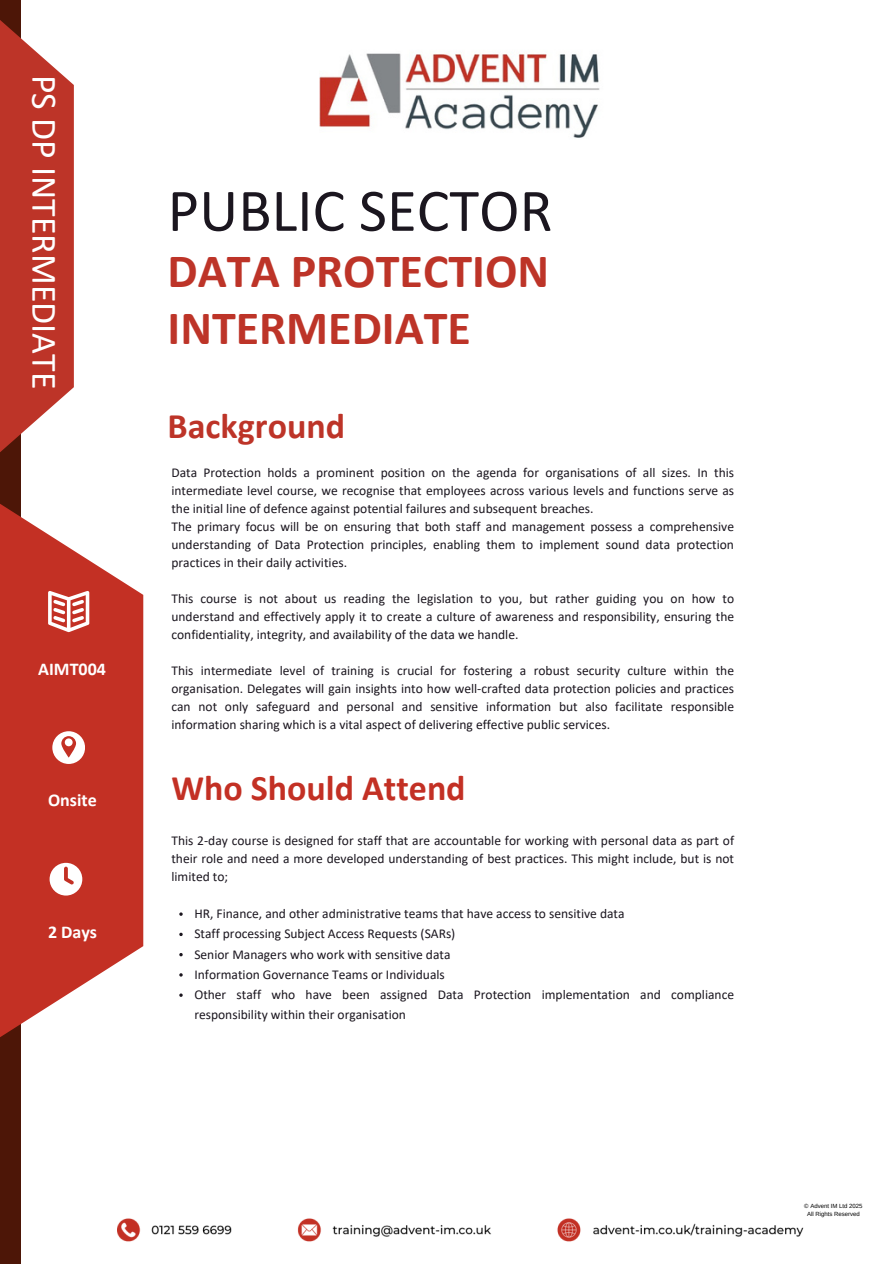
<style>
.page{position:relative;width:894px;height:1264px;background:#fff}
.page>*{position:absolute;margin:0;border:0;box-sizing:border-box;transform-origin:0 0}
.t1{font:61.05px "Calibri";color:#1b161f}
.t2{font:700 48px/57.3px "Calibri";color:#bd3428}
.t3{font:36px "Calibri";color:#fff}
.t4{font:700 36px "Calibri";color:#c33024}
.t5{font:700 36px "Calibri";color:#bd3428}
.t6{font:700 18px "Calibri";color:#fff}
.t7{font:13.5px/18px "Calibri";color:#1b161f;text-align:justify}
.t8{font:6px "Arimo";color:#000}
</style>
<div class="page">
<div style="left:0;top:0;width:21px;height:1263px;background:#4d1607"></div>
<svg style="left:179px;top:932px;width:4px;height:4px"></svg>
<svg style="left:179px;top:953px;width:4px;height:3px"></svg>
<svg style="left:179px;top:973px;width:4px;height:3px"></svg>
<svg style="left:0;top:20px;width:74px;height:309px;fill:#bd3428"></svg>
<svg style="left:0;top:329px;width:143px;height:708px;fill:#c33024"></svg>
<svg style="left:48px;top:591px;width:41px;height:41px"></svg>
<svg style="left:52px;top:731px;width:33px;height:32px"></svg>
<svg style="left:50px;top:862px;width:32px;height:33px"></svg>
<img style="left:118px;top:1218px;width:686px;height:24px">
<img style="left:319px;top:53px;width:281px;height:85px">
<p class="t3" style="left:59px;top:75px;width:316px;rotate:90deg">PS DP INTERMEDIATE</p>
<p class="t6" style="left:38px;top:661px;width:69px">AIMT004</p>
<h4 class="t6" style="left:48px;top:792px;width:50px">Onsite</h4>
<p class="t6" style="left:48px;top:924px;width:51px">2 Days</p>
<h3 class="t1" style="left:167px;top:185px;width:386px">PUBLIC SECTOR</h3>
<h2 class="t2" style="left:167px;top:246px;width:383px">DATA PROTECTION<br>INTERMEDIATE</h2>
<p class="t5" style="left:167px;top:410px;width:179px">Background</p>
<p class="t7" style="left:171px;top:465px;width:564px">Data Protection holds a prominent position on the agenda for organisations of all sizes. In this intermediate level course, we recognise that employees across various levels and functions serve as the initial line of defence against potential failures and subsequent breaches.</p>
<h5 class="t7" style="left:171px;top:519px;width:564px">The primary focus will be on ensuring that both staff and management possess a comprehensive understanding of Data Protection principles, enabling them to implement sound data protection practices in their daily activities.</h5>
<p class="t7" style="left:171px;top:591px;width:564px">This course is not about us reading the legislation to you, but rather guiding you on how to understand and effectively apply it to create a culture of awareness and responsibility, ensuring the confidentiality, integrity, and availability of the data we handle.</p>
<h6 class="t7" style="left:171px;top:663px;width:564px">This intermediate level of training is crucial for fostering a robust security culture within the organisation. Delegates will gain insights into how well-crafted data protection policies and practices can not only safeguard and personal and sensitive information but also facilitate responsible information sharing which is a vital aspect of delivering effective public services.</h6>
<h1 class="t4" style="left:171px;top:773px;width:295px">Who Should Attend</h1>
<p class="t7" style="left:171px;top:832px;width:564px">This 2-day course is designed for staff that are accountable for working with personal data as part of their role and need a more developed understanding of best practices. This might include, but is not limited to;</p>
<h6 class="t7" style="left:194px;top:905px;width:431px">HR, Finance, and other administrative teams that have access to sensitive data</h6>
<h4 class="t7" style="left:194px;top:926px;width:262px">Staff processing Subject Access Requests (SARs)</h4>
<p class="t7" style="left:194px;top:946px;width:257px">Senior Managers who work with sensitive data</p>
<p class="t7" style="left:194px;top:966px;width:252px">Information Governance Teams or Individuals</p>
<p class="t7" style="left:194px;top:985px;width:541px;line-height:20.2px">Other staff who have been assigned Data Protection implementation and compliance responsibility within their organisation</p>
<p class="t8" style="left:804px;top:1202px;width:60px">© Advent IM Ltd 2025</p>
<p class="t8" style="left:806px;top:1210px;width:54px">All Rights Reserved</p>
</div>
